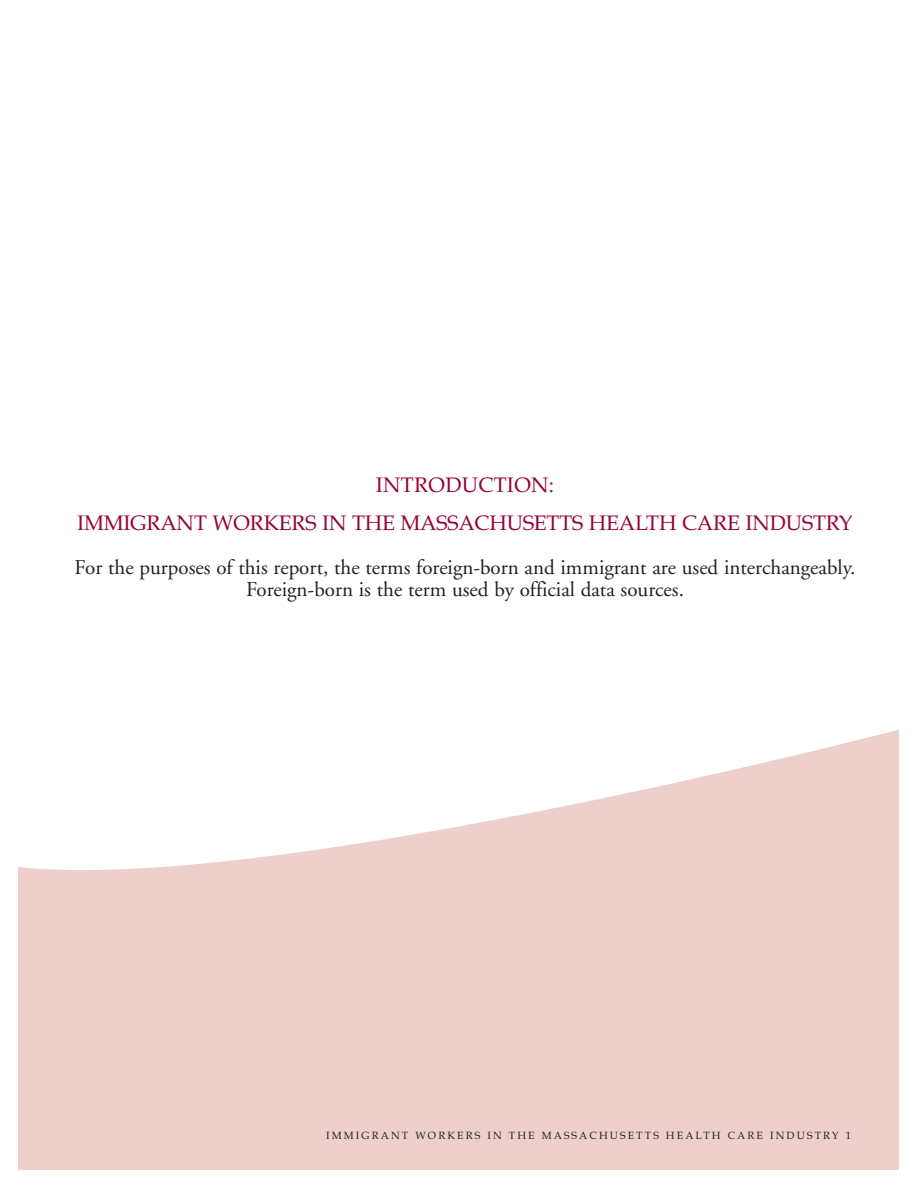
<style>
.page{position:relative;width:918px;height:1188px;background:#fff}
.page>*{position:absolute;margin:0;border:0;box-sizing:border-box;transform-origin:0 0}
.t1{font:21px/22.5px "Adobe Garamond";color:#231f20;text-align:center}
.t2{font:21px/37.5px "Book Antiqua";letter-spacing:-.005em;color:#98002e;text-align:center}
.t3{font:10.5px "Book Antiqua";letter-spacing:.2em;color:#231f20}
</style>
<div class="page">
<svg style="left:18px;top:730px;width:880px;height:440px;fill:#edd0cc"></svg>
<p class="t2" style="left:77px;top:469px;width:777px">INTRODUCTION:<br>IMMIGRANT WORKERS IN THE MASSACHUSETTS HEALTH CARE INDUSTRY</p>
<p class="t1" style="left:75px;top:558px;width:782px">For the purposes of this report, the terms foreign-born and immigrant are used interchangeably.<br>Foreign-born is the term used by official data sources.</p>
<p class="t3" style="left:326px;top:1132px;width:526px">IMMIGRANT WORKERS IN THE MASSACHUSETTS HEALTH CARE INDUSTRY 1</p>
</div>
